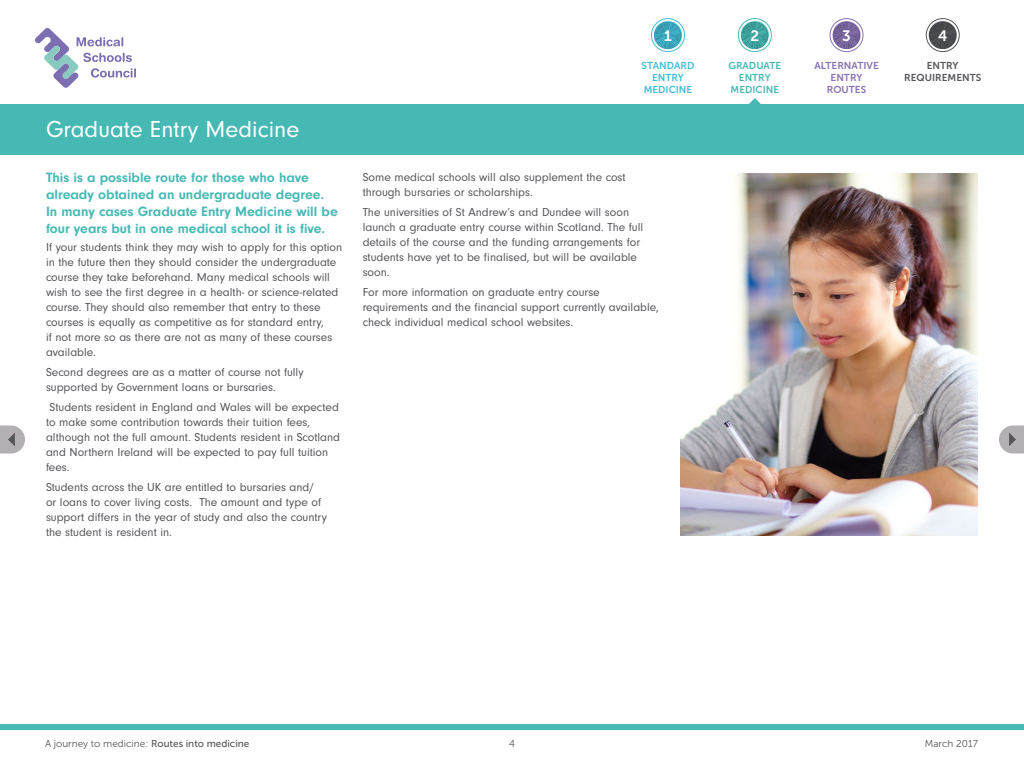
<style>
.page{position:relative;width:1024px;height:768px;background:#fff}
.page>*{position:absolute;margin:0;border:0;box-sizing:border-box;transform-origin:0 0}
.t1{font:24px "Neuzeit Gro";color:#fff}
.t2{font:15px "Museo Sans 700";color:#fff}
.Sub_header{font:700 14px/16.8px "Neuzeit Gro";color:#47b9b4}
.Body{font:12px/15px "Neuzeit Gro";color:#55565a}
.t3{font:10px "Museo Sans 300";color:#55565a}
.t4{font:10px/12px "Museo Sans 700";color:#8872b2;text-align:center}
.t5{font:10px/12px "Museo Sans 700";color:#43bdd6;text-align:center}
.t6{font:10px/12px "Museo Sans 700";color:#47b9b4;text-align:center}
.t7{font:10px/12px "Museo Sans 700";color:#55565a;text-align:center}
.s1{font-family:"Museo Sans 500"}
</style>
<div class="page">
<div style="left:0;top:104px;width:1024px;height:51px;background:#47b9b4"></div>
<div style="left:0;top:724px;width:1024px;height:6px;background:#47b9b4"></div>
<svg style="left:999px;top:426px;width:25px;height:28px"></svg>
<svg style="left:0;top:426px;width:25px;height:28px"></svg>
<svg style="left:749px;top:98px;width:12px;height:6px"></svg>
<img style="left:680px;top:173px;width:298px;height:363px">
<svg style="left:654px;top:21px;width:28px;height:28px"></svg>
<div style="left:651px;top:18px;width:34px;height:34px;border:1px solid #43bdd6;border-radius:50%"></div>
<img style="left:655px;top:22px;width:26px;height:26px">
<svg style="left:741px;top:21px;width:28px;height:28px"></svg>
<div style="left:738px;top:18px;width:34px;height:34px;border:1px solid #47b9b4;border-radius:50%"></div>
<img style="left:742px;top:22px;width:26px;height:26px">
<svg style="left:929px;top:21px;width:28px;height:28px"></svg>
<div style="left:926px;top:18px;width:34px;height:34px;border:1px solid #55565a;border-radius:50%"></div>
<img style="left:930px;top:22px;width:26px;height:26px">
<svg style="left:833px;top:21px;width:28px;height:28px"></svg>
<div style="left:830px;top:18px;width:34px;height:34px;border:1px solid #8872b2;border-radius:50%"></div>
<img style="left:834px;top:22px;width:26px;height:26px">
<svg style="left:35px;top:28px;width:101px;height:60px"></svg>
<p class="t1" style="left:46px;top:116px;width:255px">Graduate Entry Medicine</p>
<p class="Sub_header" style="left:46px;top:169px;width:293px">This is a possible route for those who have already obtained an undergraduate degree.<br>In many cases Graduate Entry Medicine will be four years but in one medical school it is five.</p>
<p class="Body" style="left:46px;top:240px;width:298px">If your students think they may wish to apply for this option in the future then they should consider the undergraduate course they take beforehand. Many medical schools will wish to see the first degree in a health- or science-related course. They should also remember that entry to these courses is equally as competitive as for standard entry,<br>if not more so as there are not as many of these courses available.</p>
<p class="Body" style="left:46px;top:365px;width:259px">Second degrees are as a matter of course not fully supported by Government loans or bursaries.</p>
<p class="Body" style="left:46px;top:400px;width:296px">Students resident in England and Wales will be expected to make some contribution towards their tuition fees, although not the full amount. Students resident in Scotland and Northern Ireland will be expected to pay full tuition fees.</p>
<p class="Body" style="left:46px;top:480px;width:283px">Students across the UK are entitled to bursaries and/ or loans to cover living costs. The amount and type of support differs in the year of study and also the country the student is resident in.</p>
<p class="t2" style="left:664px;top:27px;width:9px">1</p>
<p class="t5" style="left:642px;top:59px;width:54px">STANDARD<br>ENTRY<br>MEDICINE</p>
<p class="Body" style="left:363px;top:170px;width:264px">Some medical schools will also supplement the cost through bursaries or scholarships.</p>
<p class="Body" style="left:363px;top:205px;width:282px">The universities of St Andrew’s and Dundee will soon launch a graduate entry course within Scotland. The full details of the course and the funding arrangements for students have yet to be finalised, but will be available soon.</p>
<p class="Body" style="left:363px;top:285px;width:298px">For more information on graduate entry course requirements and the financial support currently available, check individual medical school websites.</p>
<p class="t2" style="left:751px;top:27px;width:10px">2</p>
<p class="t6" style="left:728px;top:59px;width:54px">GRADUATE<br>ENTRY<br>MEDICINE</p>
<p class="t2" style="left:842px;top:27px;width:10px">3</p>
<p class="t4" style="left:814px;top:59px;width:66px">ALTERNATIVE<br>ENTRY<br>ROUTES</p>
<p class="t2" style="left:938px;top:27px;width:11px">4</p>
<p class="t7" style="left:904px;top:59px;width:79px">ENTRY<br>REQUIREMENTS</p>
<p class="t3" style="left:45px;top:738px;width:206px">A journey to medicine: <span class="s1">Routes into medicine</span></p>
<p class="t3" style="left:509px;top:738px;width:7px">4</p>
<p class="t3" style="left:925px;top:738px;width:55px">March 2017</p>
</div>
